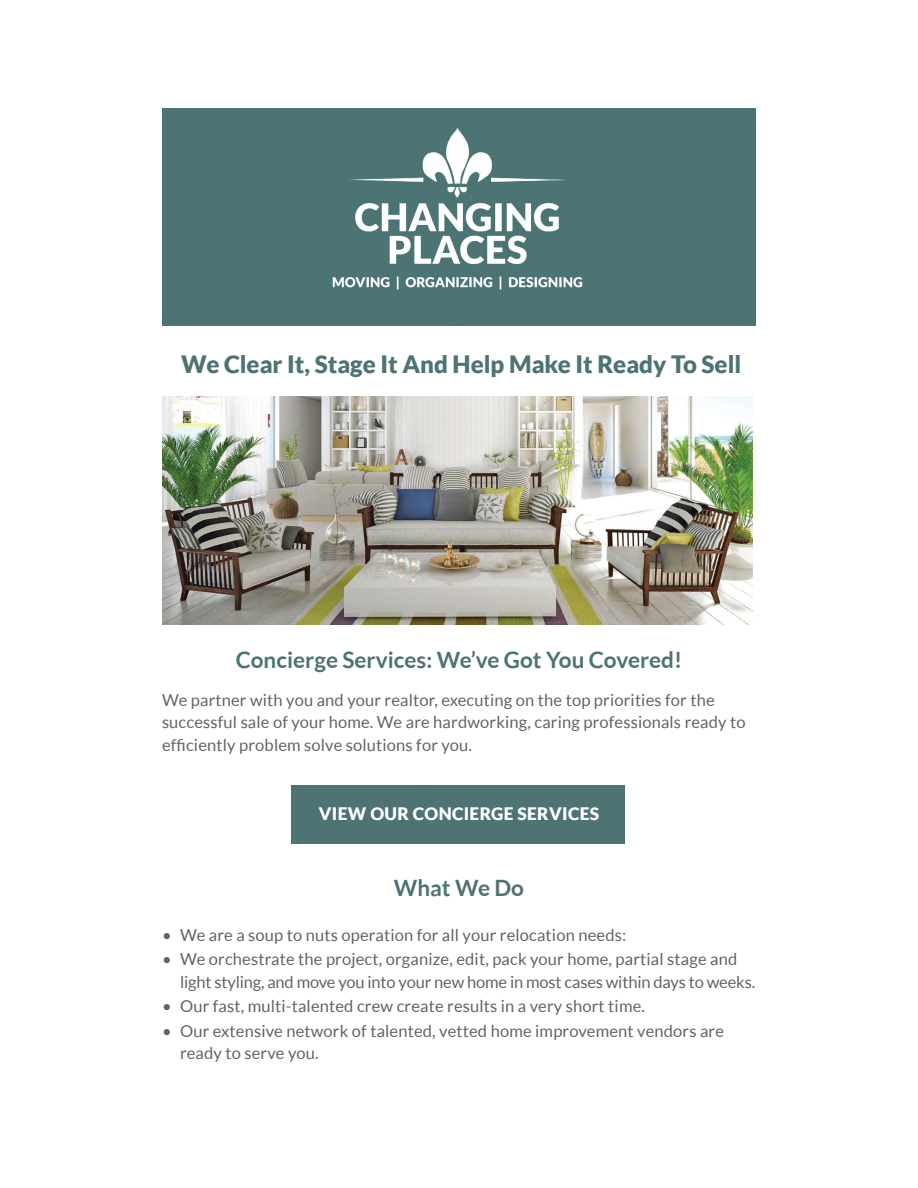
<style>
.page{position:relative;width:918px;height:1188px;background:#fff}
.page>*{position:absolute;margin:0;border:0;box-sizing:border-box;transform-origin:0 0}
.t1{font:900 24px "Lato";color:#4d7372}
.t2{font:700 22.5px "Lato";color:#4d7372}
.t3{font:900 17.25px "Lato";letter-spacing:.02em;color:#fff}
.t4{font:16.5px/22.5px "Lato";letter-spacing:.01em;color:#636366}
.t5{font:16.5px/22.5px "Lato";letter-spacing:-.01em;color:#636366}
</style>
<div class="page">
<img style="left:162px;top:108px;width:594px;height:218px">
<img style="left:162px;top:397px;width:591px;height:228px">
<div style="left:291px;top:785px;width:334px;height:58px;background:#4d7372"></div>
<h1 class="t1" style="left:181px;top:350px;width:562px">We Clear It, Stage It And Help Make It Ready To Sell</h1>
<h2 class="t2" style="left:236px;top:647px;width:448px">Concierge Services: We’ve Got You Covered!</h2>
<p class="t4" style="left:162px;top:688px;width:585px">We partner with you and your realtor, executing on the top priorities for the successful sale of your home. We are hardworking, caring professionals ready to efficiently problem solve solutions for you.</p>
<p class="t3" style="left:319px;top:803px;width:282px">VIEW OUR CONCIERGE SERVICES</p>
<h2 class="t2" style="left:394px;top:875px;width:132px">What We Do</h2>
<p class="t4" style="left:162px;top:924px;width:466px">• We are a soup to nuts operation for all your relocation needs:</p>
<p class="t5" style="left:180px;top:948px;width:577px;text-indent:-18px">• We orchestrate the project, organize, edit, pack your home, partial stage and light styling, and move you into your new home in most cases within days to weeks.</p>
<p class="t4" style="left:162px;top:995px;width:485px">• Our fast, multi-talented crew create results in a very short time.</p>
<p class="t4" style="left:180px;top:1019px;width:546px;text-indent:-18px">• Our extensive network of talented, vetted home improvement vendors are ready to serve you.</p>
</div>
